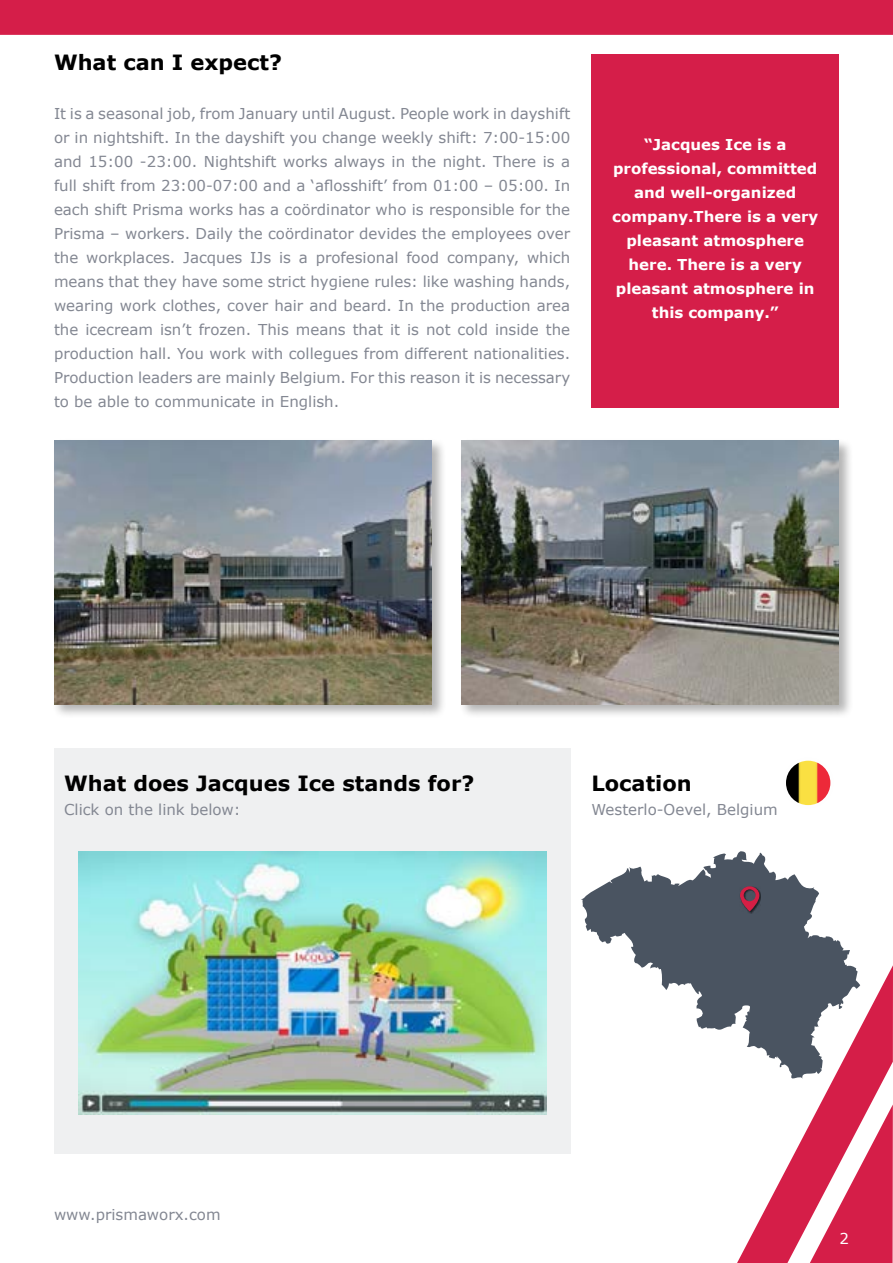
<style>
.page{position:relative;width:893px;height:1263px;background:#fff}
.page>*{position:absolute;margin:0;border:0;box-sizing:border-box;transform-origin:0 0}
.t1{font:700 21px "Verdana";color:#000}
.t2{font:15px/24px "Verdana";color:#838792;text-align:justify}
.t3{font:700 15px/24px "Verdana";color:#fff;text-align:center}
.t4{font:15px "Verdana";color:#fff}
</style>
<div class="page">
<svg style="left:737px;top:965px;width:156px;height:298px"></svg>
<svg style="left:810px;top:1104px;width:83px;height:159px"></svg>
<div style="left:0;top:0;width:893px;height:35px;background:#d51e49"></div>
<svg style="left:581px;top:851px;width:279px;height:233px"></svg>
<div style="left:591px;top:54px;width:248px;height:353px;background:#d51e49"></div>
<div style="left:54px;top:749px;width:516px;height:405px;background:#eff0f1"></div>
<div style="left:740px;top:886px;width:21px;height:27px;background:#000;opacity:.6"></div>
<svg style="left:739px;top:886px;width:20px;height:25px"></svg>
<img style="left:787px;top:762px;width:42px;height:42px">
<div style="left:783px;top:758px;width:50px;height:50px;border:3px solid #fefefe;border-radius:50%"></div>
<div style="left:52px;top:438px;width:395px;height:281px;background:#000;opacity:.3"></div>
<img style="left:54px;top:440px;width:378px;height:264px">
<div style="left:459px;top:438px;width:395px;height:281px;background:#000;opacity:.3"></div>
<img style="left:461px;top:440px;width:378px;height:264px">
<img style="left:78px;top:851px;width:468px;height:263px">
<h1 class="t1" style="left:54px;top:48px;width:230px">What can I expect?</h1>
<p class="t2" style="left:54px;top:102px;width:518px">It is a seasonal job, from January until August. People work in dayshift or in nightshift. In the dayshift you change weekly shift: 7:00-15:00 and 15:00 -23:00. Nightshift works always in the night. There is a full shift from 23:00-07:00 and a ‘aflosshift’ from 01:00 – 05:00. In each shift Prisma works has a coördinator who is responsible for the Prisma – workers. Daily the coördinator devides the employees over the workplaces. Jacques IJs is a profesional food company, which means that they have some strict hygiene rules: like washing hands, wearing work clothes, cover hair and beard. In the production area the icecream isn’t frozen. This means that it is not cold inside the production hall. You work with collegues from different nationalities.<br>Production leaders are mainly Belgium. For this reason it is necessary to be able to communicate in English.</p>
<p class="t3" style="left:612px;top:132px;width:208px">“Jacques Ice is a professional, committed and well-organized company.There is a very pleasant atmosphere here. There is a very pleasant atmosphere in this company.”</p>
<h1 class="t1" style="left:64px;top:769px;width:412px">What does Jacques Ice stands for?</h1>
<p class="t2" style="left:64px;top:798px;width:178px">Click on the link below:</p>
<h1 class="t1" style="left:591px;top:769px;width:102px">Location</h1>
<p class="t2" style="left:591px;top:798px;width:188px">Westerlo-Oevel, Belgium</p>
<p class="t2" style="left:54px;top:1203px;width:168px">www.prismaworx.com</p>
<p class="t4" style="left:839px;top:1228px;width:11px">2</p>
</div>
